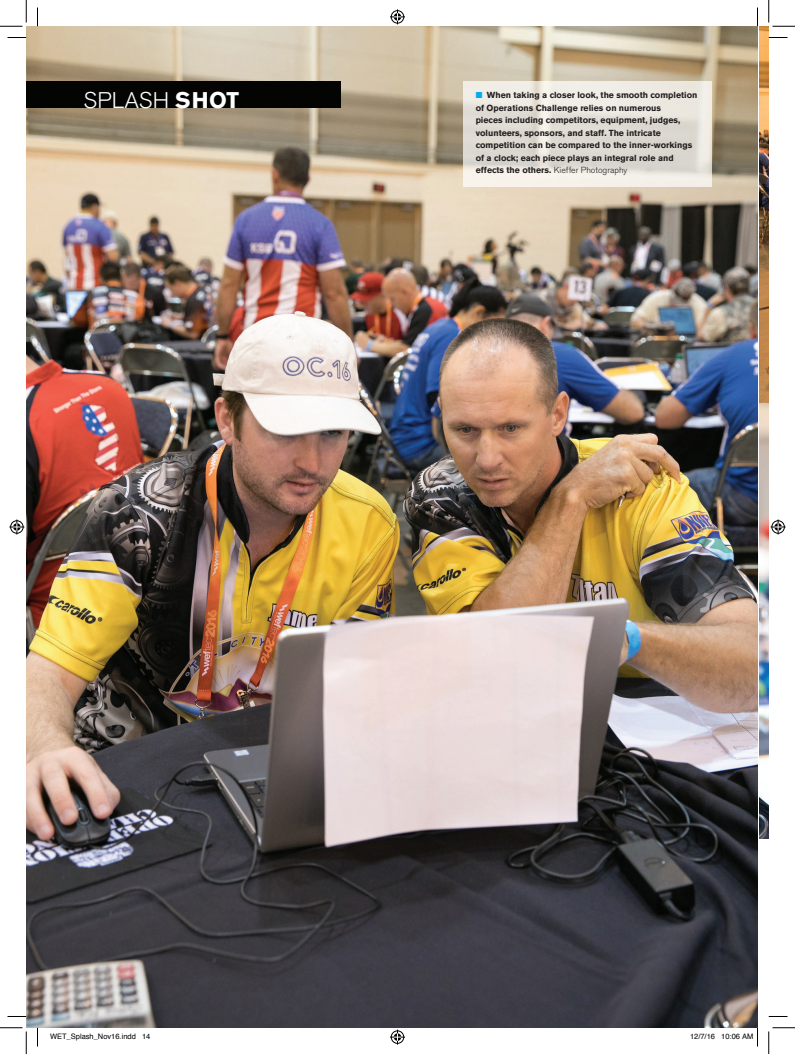
<style>
.page{position:relative;width:795px;height:1054px;background:#fff}
.page>*{position:absolute;margin:0;border:0;box-sizing:border-box;transform-origin:0 0}
.t1{font:300 22.5px "Akzidenz Grotesk BE";letter-spacing:.02em;color:#fff}
.t2{font:700 8.75px/12.5px "Akzidenz Grotesk BE";color:#231f20}
.t3{font:7.5px "Helvetica";color:#000}
.s1{font-weight:700}
.s2{color:#00aeef}
.s3{font-weight:300}
</style>
<div class="page">
<img style="left:26px;top:26px;width:732px;height:1002px">
<div style="left:26px;top:81px;width:315px;height:27px;background:#040503"></div>
<svg style="left:463px;top:81px;width:248px;height:105px;background:#e6e2db"></svg>
<img style="left:759px;top:26px;width:10px;height:813px">
<svg style="left:8px;top:37px;width:18px;height:1px"></svg>
<svg style="left:769px;top:37px;width:19px;height:1px"></svg>
<svg style="left:8px;top:1016px;width:18px;height:1px"></svg>
<svg style="left:769px;top:1016px;width:19px;height:1px"></svg>
<svg style="left:37px;top:8px;width:1px;height:18px"></svg>
<svg style="left:37px;top:1028px;width:1px;height:18px"></svg>
<svg style="left:757px;top:8px;width:1px;height:18px"></svg>
<svg style="left:0;top:0;width:27px;height:27px"></svg>
<svg style="left:0;top:1027px;width:27px;height:27px"></svg>
<svg style="left:769px;top:0;width:26px;height:27px"></svg>
<svg style="left:769px;top:1027px;width:26px;height:27px"></svg>
<svg style="left:390px;top:9px;width:15px;height:15px"></svg>
<svg style="left:390px;top:1029px;width:15px;height:15px"></svg>
<svg style="left:9px;top:519px;width:15px;height:15px"></svg>
<svg style="left:771px;top:519px;width:15px;height:15px"></svg>
<svg style="left:757px;top:1028px;width:1px;height:18px"></svg>
<h1 class="t1" style="left:83px;top:88px;width:157px">SPLASH <span class="s1">SHOT</span></h1>
<p class="t2" style="left:476px;top:89px;width:223px"><span class="s2">■</span> When taking a closer look, the smooth completion of Operations Challenge relies on numerous<br>pieces including competitors, equipment, judges, volunteers, sponsors, and staff. The intricate competition can be compared to the inner-workings of a clock; each piece plays an integral role and effects the others. <span class="s3">Kieffer Photography</span></p>
<p class="t3" style="left:50px;top:1030px;width:102px">WET_Splash_Nov16.indd 14</p>
<p class="t3" style="left:690px;top:1030px;width:65px">12/7/16 10:06 AM</p>
</div>
